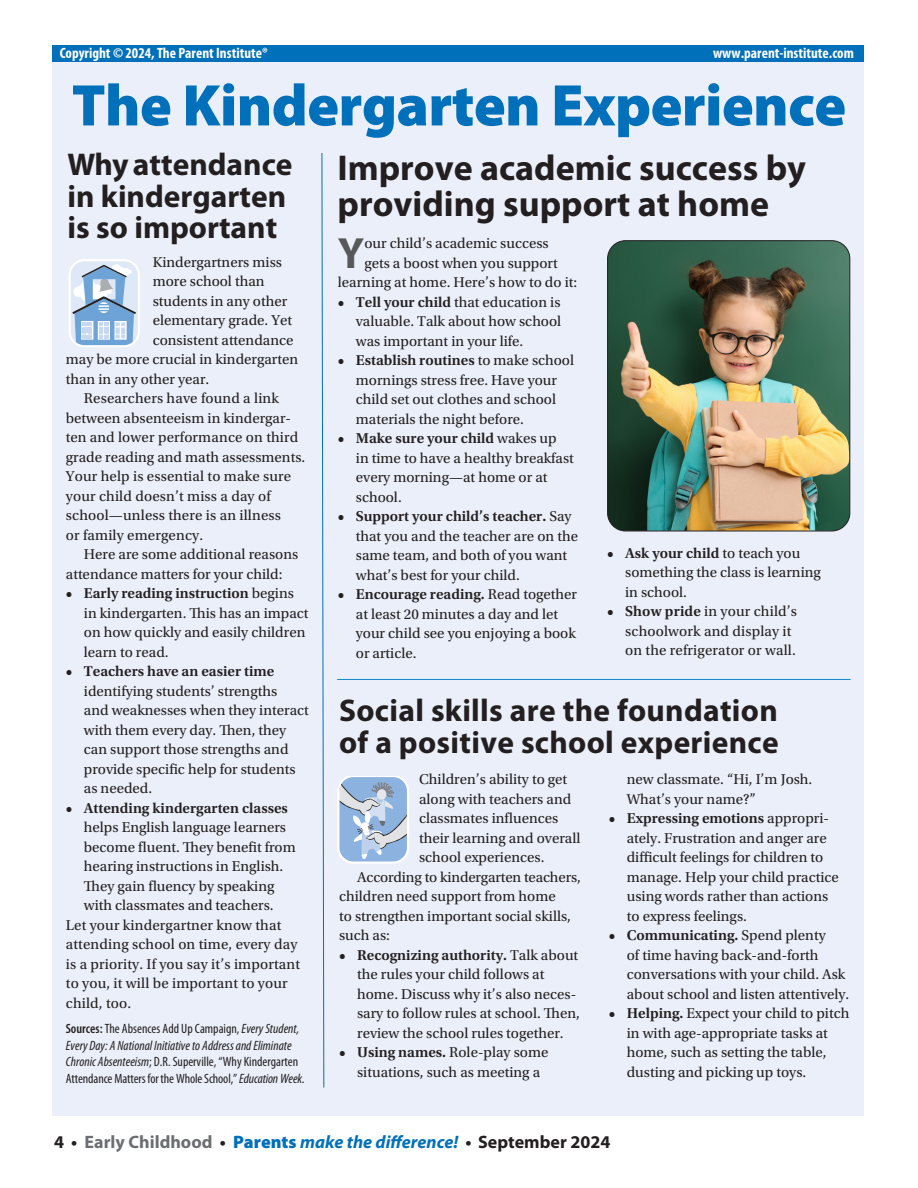
<style>
.page{position:relative;width:918px;height:1188px;background:#fff}
.page>*{position:absolute;margin:0;border:0;box-sizing:border-box;transform-origin:0 0}
.t1{font:900 59.25px "Myriad Pro";letter-spacing:-.01em;color:#0070ba}
.t2{font:700 43.95px "Myriad Pro";color:#57585a}
.t3{font:700 36px/36px "Myriad Pro";color:#231f20}
.t4{font:700 31.5px/31.5px "Myriad Pro";letter-spacing:.01em;color:#231f20}
.t5{font:italic 700 18px "Myriad Pro";color:#0070ba}
.t6{font:15px/19.5px "Utopia Std";color:#231f20}
.t7{font:700 condensed 15px "Myriad Pro";color:#fff}
.t8{font:600 15px "Utopia Std";color:#231f20}
.t9{font:condensed 13.5px/16.5px "Myriad Pro";color:#231f20}
.s1{font-weight:600}
.s2{font-style:italic}
.s3{font-style:normal;color:#231f20}
.s4{font-style:normal;color:#6c6d70}
.s5{font-weight:900;font-style:normal}
</style>
<div class="page">
<div style="left:52px;top:56px;width:811px;height:1060px;background:#eaeff9"></div>
<svg style="left:69px;top:259px;width:71px;height:88px"></svg>
<div style="left:52px;top:46px;width:811px;height:16px;background:#0070ba"></div>
<svg style="left:321px;top:153px;width:4px;height:935px"></svg>
<svg style="left:337px;top:776px;width:72px;height:88px"></svg>
<hr style="left:337px;top:679px;width:514px;height:1px;background:#1588ca">
<img style="left:608px;top:241px;width:242px;height:290px">
<div style="left:607px;top:240px;width:243px;height:291px;border:1px solid #231f20;border-radius:18px"></div>
<p class="t7" style="left:60px;top:43px;width:210px">Copyright © 2024, The Parent Institute®</p>
<p class="t7" style="left:713px;top:43px;width:142px">www.parent-institute.com</p>
<h1 class="t1" style="left:72px;top:66px;width:776px">The Kindergarten Experience</h1>
<h3 class="t4" style="left:68px;top:148px;width:227px">Why attendance in kindergarten is so important</h3>
<h3 class="t3" style="left:338px;top:149px;width:470px">Improve academic success by providing support at home</h3>
<p class="t6" style="left:338px;top:234px;width:241px;text-align:center">our child’s academic success<br>gets a boost when you support learning at home. Here’s how to do it:</p>
<p class="t6" style="left:356px;top:292px;width:207px;text-align:justify;text-indent:-18px"><span class="s1">• Tell your child</span> that education is valuable. Talk about how school was important in your life.</p>
<p class="t6" style="left:356px;top:351px;width:220px;text-indent:-18px"><span class="s1">• Establish routines</span> to make school mornings stress free. Have your child set out clothes and school materials the night before.</p>
<p class="t6" style="left:356px;top:429px;width:220px;text-indent:-18px"><span class="s1">• Make sure your child</span> wakes up<br>in time to have a healthy breakfast every morning—at home or at school.</p>
<p class="t6" style="left:356px;top:507px;width:224px;text-indent:-18px"><span class="s1">• Support your child’s teacher.</span> Say that you and the teacher are on the same team, and both of you want what’s best for your child.</p>
<p class="t6" style="left:356px;top:585px;width:223px;text-indent:-18px"><span class="s1">• Encourage reading.</span> Read together at least 20 minutes a day and let your child see you enjoying a book or article.</p>
<h2 class="t2" style="left:338px;top:224px;width:28px">Y</h2>
<p class="t6" style="left:153px;top:253px;width:131px">Kindergartners miss</p>
<p class="t6" style="left:153px;top:272px;width:113px">more school than</p>
<p class="t6" style="left:153px;top:292px;width:136px">students in any other</p>
<p class="t6" style="left:153px;top:311px;width:141px">elementary grade. Yet</p>
<p class="t6" style="left:153px;top:331px;width:142px">consistent attendance</p>
<p class="t6" style="left:66px;top:350px;width:234px">may be more crucial in kindergarten</p>
<p class="t6" style="left:66px;top:370px;width:145px">than in any other year.</p>
<p class="t6" style="left:84px;top:389px;width:197px">Researchers have found a link</p>
<p class="t6" style="left:66px;top:409px;width:227px">between absenteeism in kindergar-</p>
<p class="t6" style="left:66px;top:428px;width:234px">ten and lower performance on third</p>
<p class="t6" style="left:66px;top:448px;width:241px">grade reading and math assessments.</p>
<p class="t6" style="left:66px;top:467px;width:227px">Your help is essential to make sure</p>
<p class="t6" style="left:66px;top:487px;width:206px">your child doesn’t miss a day of</p>
<p class="t6" style="left:66px;top:506px;width:217px">school—unless there is an illness</p>
<p class="t6" style="left:66px;top:526px;width:139px">or family emergency.</p>
<p class="t6" style="left:84px;top:545px;width:216px">Here are some additional reasons</p>
<p class="t6" style="left:66px;top:565px;width:218px">attendance matters for your child:</p>
<p class="t6" style="left:84px;top:584px;width:226px;text-indent:-18px"><span class="s1">• Early reading instruction</span> begins in kindergarten. This has an impact on how quickly and easily children learn to read.</p>
<p class="t8" style="left:66px;top:663px;width:210px">• Teachers have an easier time</p>
<p class="t6" style="left:84px;top:682px;width:226px">identifying students’ strengths<br>and weaknesses when they interact with them every day. Then, they can support those strengths and provide specific help for students as needed.</p>
<p class="t8" style="left:66px;top:800px;width:224px">• Attending kindergarten classes</p>
<p class="t6" style="left:84px;top:818px;width:204px">helps English language learners</p>
<p class="t6" style="left:84px;top:838px;width:213px">become fluent. They benefit from</p>
<p class="t6" style="left:84px;top:857px;width:201px">hearing instructions in English.</p>
<p class="t6" style="left:84px;top:877px;width:192px">They gain fluency by speaking</p>
<p class="t6" style="left:84px;top:896px;width:191px">with classmates and teachers.</p>
<p class="t6" style="left:66px;top:916px;width:217px">Let your kindergartner know that</p>
<p class="t6" style="left:66px;top:935px;width:233px">attending school on time, every day</p>
<p class="t6" style="left:66px;top:955px;width:236px">is a priority. If you say it’s important</p>
<p class="t6" style="left:66px;top:974px;width:223px">to you, it will be important to your</p>
<p class="t6" style="left:66px;top:994px;width:67px">child, too.</p>
<p class="t9" style="left:66px;top:1021px;width:240px"><span class="s1">Sources:</span> The Absences Add Up Campaign, <span class="s2">Every Student, Every Day: A National Initiative to Address and Eliminate Chronic Absenteeism</span>; D.R. Superville, “Why Kindergarten Attendance Matters for the Whole School,” <span class="s2">Education Week</span>.</p>
<p class="t6" style="left:625px;top:543px;width:197px;text-indent:-18px"><span class="s1">• Ask your child</span> to teach you something the class is learning in school.</p>
<p class="t6" style="left:625px;top:602px;width:173px;text-indent:-18px"><span class="s1">• Show pride</span> in your child’s schoolwork and display it on the refrigerator or wall.</p>
<h3 class="t4" style="left:339px;top:694px;width:441px">Social skills are the foundation of a positive school experience</h3>
<p class="t6" style="left:627px;top:770px;width:187px">new classmate. “Hi, I’m Josh.<br>What’s your name?”</p>
<p class="t6" style="left:627px;top:809px;width:214px;text-indent:-18px"><span class="s1">• Expressing emotions</span> appropri&shy;ately. Frustration and anger are difficult feelings for children to manage. Help your child practice using words rather than actions to express feelings.</p>
<p class="t6" style="left:627px;top:926px;width:224px;text-indent:-18px"><span class="s1">• Communicating.</span> Spend plenty<br>of time having back-and-forth conversations with your child. Ask about school and listen attentively.</p>
<p class="t6" style="left:627px;top:1004px;width:224px;text-indent:-18px"><span class="s1">• Helping.</span> Expect your child to pitch in with age-appropriate tasks at home, such as setting the table, dusting and picking up toys.</p>
<p class="t6" style="left:419px;top:770px;width:150px">Children’s ability to get</p>
<p class="t6" style="left:419px;top:789px;width:154px">along with teachers and</p>
<p class="t6" style="left:419px;top:809px;width:141px">classmates influences</p>
<p class="t6" style="left:419px;top:828px;width:163px">their learning and overall</p>
<p class="t6" style="left:419px;top:848px;width:127px">school experiences.</p>
<p class="t6" style="left:357px;top:867px;width:225px">According to kindergarten teachers,</p>
<p class="t6" style="left:339px;top:887px;width:218px">children need support from home</p>
<p class="t6" style="left:339px;top:906px;width:233px">to strengthen important social skills,</p>
<p class="t6" style="left:339px;top:926px;width:52px">such as:</p>
<p class="t6" style="left:357px;top:945px;width:224px;text-indent:-18px"><span class="s1">• Recognizing authority.</span> Talk about the rules your child follows at home. Discuss why it’s also neces&shy;sary to follow rules at school. Then, review the school rules together.</p>
<p class="t6" style="left:357px;top:1043px;width:193px;text-indent:-18px"><span class="s1">• Using names.</span> Role-play some situations, such as meeting a</p>
<p class="t5" style="left:54px;top:1130px;width:558px"><span class="s3">4 •</span> <span class="s4">Early Childhood</span> <span class="s3">•</span> <span class="s5">Parents</span> make the difference! <span class="s3">• September 2024</span></p>
</div>
